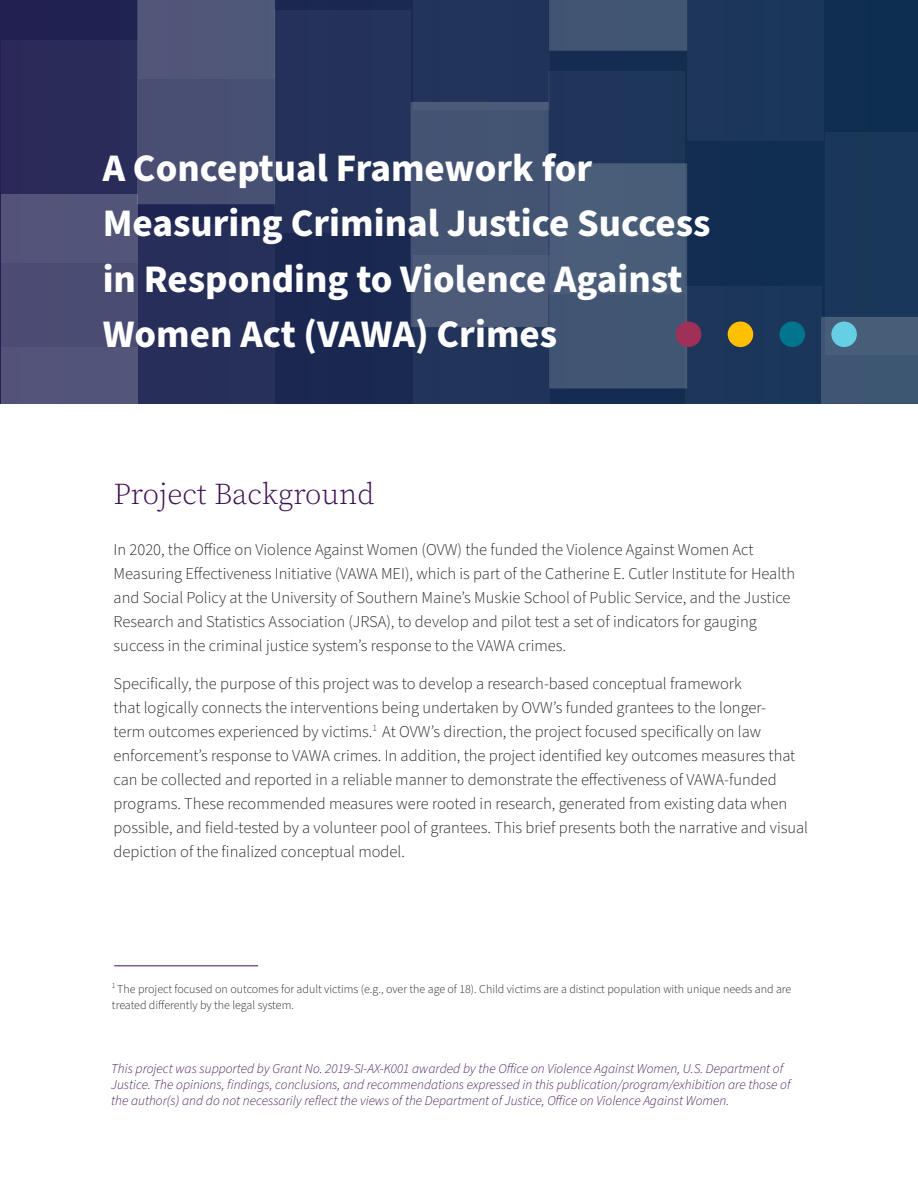
<style>
.page{position:relative;width:918px;height:1188px;background:#fff}
.page>*{position:absolute;margin:0;border:0;box-sizing:border-box;transform-origin:0 0}
.t1{font:700 39px/55.5px "Source Sans Pro";color:#fff}
.t2{font:300 30px "Source Serif Pro";color:#3e1151}
.t3{font:300 16.5px/24px "Source Sans Pro";color:#231f20}
.t4{font:italic 300 13.5px/16.2px "Source Sans Pro";color:#3e1151}
.t5{font:300 12px/16.5px "Source Sans Pro";color:#231f20}
</style>
<div class="page">
<div style="left:0;top:0;width:918px;height:404px;background:#152d51"></div>
<div style="left:1px;top:41px;width:136px;height:222px;background:#2b2b59"></div>
<div style="left:1px;top:194px;width:136px;height:210px;background:#4d4e73"></div>
<div style="left:2px;top:348px;width:136px;height:56px;background:#535479"></div>
<div style="left:138px;top:225px;width:136px;height:179px;background:#272f59"></div>
<svg style="left:137px;top:0;width:138px;height:204px;background:#4b5175"></svg>
<div style="left:274px;top:10px;width:137px;height:222px;background:#243259"></div>
<div style="left:413px;top:0;width:136px;height:110px;background:#223459"></div>
<div style="left:413px;top:255px;width:136px;height:149px;background:#223459"></div>
<div style="left:411px;top:102px;width:138px;height:225px;background:#455473"></div>
<div style="left:549px;top:0;width:138px;height:51px;background:#425573"></div>
<div style="left:549px;top:163px;width:138px;height:225px;background:#425573"></div>
<svg style="left:549px;top:71px;width:136px;height:223px"></svg>
<div style="left:685px;top:286px;width:136px;height:118px;background:#1c3659"></div>
<div style="left:687px;top:0;width:137px;height:140px;background:#1c3659"></div>
<div style="left:825px;top:133px;width:93px;height:222px;background:#193758"></div>
<div style="left:821px;top:317px;width:97px;height:87px;background:#3e5673"></div>
<div style="left:728px;top:322px;width:25px;height:25px;background:#ffc000;border-radius:50%"></div>
<div style="left:676px;top:322px;width:25px;height:25px;background:#a03058;border-radius:50%"></div>
<div style="left:780px;top:322px;width:25px;height:25px;background:#00758d;border-radius:50%"></div>
<div style="left:831px;top:322px;width:26px;height:25px;background:#67cfe3;border-radius:50%"></div>
<hr style="left:114px;top:966px;width:144px;height:1px;background:#3e1151">
<h1 class="t1" style="left:103px;top:141px;width:609px">A Conceptual Framework for<br>Measuring Criminal Justice Success in Responding to Violence Against<br>Women Act (VAWA) Crimes</h1>
<h2 class="t2" style="left:114px;top:475px;width:262px">Project Background</h2>
<p class="t3" style="left:114px;top:538px;width:683px">In 2020, the Office on Violence Against Women (OVW) the funded the Violence Against Women Act Measuring Effectiveness Initiative (VAWA MEI), which is part of the Catherine E. Cutler Institute for Health and Social Policy at the University of Southern Maine’s Muskie School of Public Service, and the Justice Research and Statistics Association (JRSA), to develop and pilot test a set of indicators for gauging success in the criminal justice system’s response to the VAWA crimes.</p>
<p class="t3" style="left:114px;top:672px;width:696px">Specifically, the purpose of this project was to develop a research-based conceptual framework<br>that logically connects the interventions being undertaken by OVW’s funded grantees to the longer-<br>term outcomes experienced by victims.<sup>1</sup> At OVW’s direction, the project focused specifically on law enforcement’s response to VAWA crimes. In addition, the project identified key outcomes measures that can be collected and reported in a reliable manner to demonstrate the effectiveness of VAWA-funded programs. These recommended measures were rooted in research, generated from existing data when possible, and field-tested by a volunteer pool of grantees. This brief presents both the narrative and visual depiction of the finalized conceptual model.</p>
<p class="t5" style="left:112px;top:981px;width:681px"><sup>1</sup> The project focused on outcomes for adult victims (e.g., over the age of 18). Child victims are a distinct population with unique needs and are treated differently by the legal system.</p>
<p class="t4" style="left:111px;top:1060px;width:681px">This project was supported by Grant No. 2019-SI-AX-K001 awarded by the Office on Violence Against Women, U.S. Department of<br>Justice. The opinions, findings, conclusions, and recommendations expressed in this publication/program/exhibition are those of the author(s) and do not necessarily reflect the views of the Department of Justice, Office on Violence Against Women.</p>
</div>
